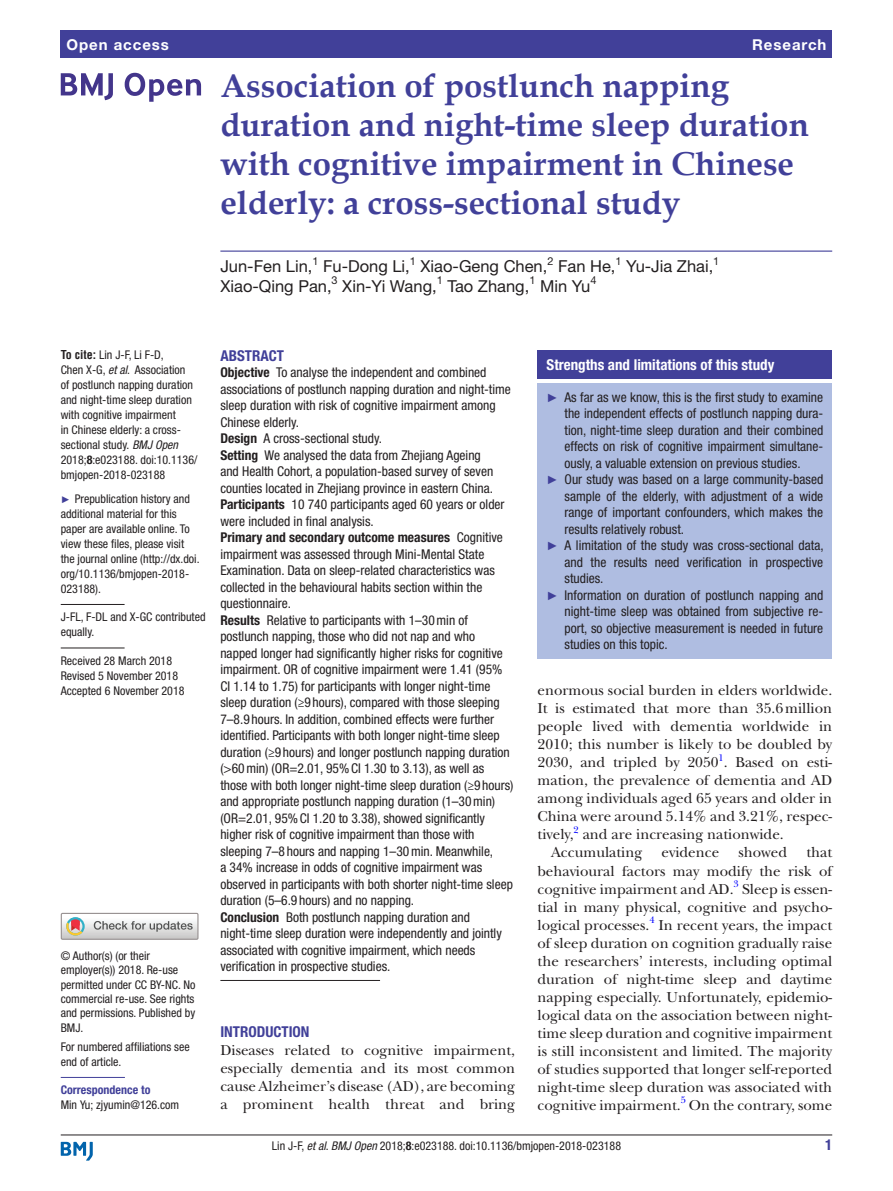
<style>
.page{position:relative;width:893px;height:1191px;background:#fff}
.page>*{position:absolute;margin:0;border:0;box-sizing:border-box;transform-origin:0 0}
.t1{font:700 33px/39px "Book Antiqua";color:#414099}
.t2{font:16.5px "Helvetica Neue LT Std";color:#231f20}
.t3{font:15px/18px "New Baskerville";color:#231f20;text-align:justify}
.t4{font:700 condensed 15px "Helvetica Neue LT Std";color:#fff}
.t5{font:700 condensed 15px "Helvetica Neue LT Std";color:#414099}
.t6{font:700 15px "Helvetica Neue LT Std";letter-spacing:.065em;color:#fff}
.t7{font:condensed 13.5px/16.5px "Helvetica Neue LT Std";color:#231f20}
.t8{font:condensed 12px/15px "Helvetica Neue LT Std";color:#231f20}
.t9{font:700 condensed 12px "Helvetica Neue LT Std";color:#414099}
.t10{font:10.95px "Helvetica Neue LT Std";color:#231f20}
.t11{font:9.9px "New Baskerville";color:#00f}
.s1{font-family:"Helvetica LT Std";font-weight:700}
.s2{font-style:italic}
.s3{font-weight:700}
.s4{font-family:"Arial";font-stretch:normal;font-size:9.75px;color:#414099}
.s5{font-family:"Arial";font-stretch:normal;font-size:12px;color:#414099}
</style>
<div class="page">
<hr style="left:61px;top:1134px;width:771px;height:1px;background:#231f20">
<svg style="left:61px;top:1141px;width:32px;height:19px"></svg>
<div style="left:61px;top:31px;width:771px;height:27px;background:#414099"></div>
<hr style="left:220px;top:250px;width:612px;height:2px;background:#414099">
<hr style="left:61px;top:604px;width:64px;height:1px;background:#231f20">
<hr style="left:61px;top:647px;width:64px;height:1px;background:#231f20">
<hr style="left:61px;top:1077px;width:64px;height:1px;background:#414099">
<svg style="left:61px;top:73px;width:52px;height:27px"></svg>
<svg style="left:125px;top:73px;width:76px;height:29px"></svg>
<div style="left:61px;top:912px;width:138px;height:27px;border:1px solid #969090"></div>
<svg style="left:61px;top:913px;width:137px;height:26px"></svg>
<hr style="left:220px;top:980px;width:160px;height:1px;background:#231f20">
<div style="left:538px;top:350px;width:294px;height:29px;background:#414099"></div>
<div style="left:538px;top:383px;width:294px;height:275px;background:#afbde1"></div>
<p class="t6" style="left:66px;top:35px;width:104px">Open access</p>
<p class="t6" style="left:752px;top:35px;width:76px">Research</p>
<h1 class="t1" style="left:220px;top:66px;width:590px">Association of postlunch napping duration and night-time sleep duration with cognitive impairment in Chinese elderly: a cross-sectional study</h1>
<p class="t2" style="left:220px;top:257px;width:94px">Jun-Fen Lin,</p>
<p class="t10" style="left:312px;top:254px;width:8px">1</p>
<p class="t2" style="left:323px;top:257px;width:88px">Fu-Dong Li,</p>
<p class="t10" style="left:410px;top:254px;width:8px">1</p>
<p class="t2" style="left:421px;top:257px;width:128px">Xiao-Geng Chen,</p>
<p class="t10" style="left:547px;top:254px;width:8px">2</p>
<p class="t2" style="left:558px;top:257px;width:59px">Fan He,</p>
<p class="t10" style="left:615px;top:254px;width:8px">1</p>
<p class="t2" style="left:626px;top:257px;width:89px">Yu-Jia Zhai,</p>
<p class="t10" style="left:713px;top:254px;width:8px">1</p>
<p class="t2" style="left:220px;top:276px;width:113px">Xiao-Qing Pan,</p>
<p class="t10" style="left:332px;top:274px;width:8px">3</p>
<p class="t2" style="left:342px;top:276px;width:96px">Xin-Yi Wang,</p>
<p class="t10" style="left:437px;top:274px;width:8px">1</p>
<p class="t2" style="left:447px;top:276px;width:83px">Tao Zhang,</p>
<p class="t10" style="left:529px;top:274px;width:8px">1</p>
<p class="t2" style="left:540px;top:276px;width:52px">Min Yu</p>
<p class="t10" style="left:590px;top:274px;width:8px">4</p>
<p class="t8" style="left:61px;top:347px;width:138px"><span class="s1">To cite:</span> Lin J-F, Li F-D,<br>Chen X-G, <span class="s2">et al</span>. Association<br>of postlunch napping duration and night-time sleep duration with cognitive impairment<br>in Chinese elderly: a cross&shy;sectional study. <span class="s2">BMJ Open<br></span>2018;<span class="s3">8</span>:e023188. doi:10.1136/ bmjopen-2018-023188</p>
<p class="t8" style="left:61px;top:491px;width:140px"><span class="s4">►</span> Prepublication history and additional material for this paper are available online. To view these files, please visit the journal online (http://dx.doi. org/10.1136/bmjopen-2018-<br>023188).</p>
<p class="t8" style="left:61px;top:609px;width:146px">J-FL, F-DL and X-GC contributed equally.</p>
<p class="t8" style="left:61px;top:653px;width:125px">Received 28 March 2018<br>Revised 5 November 2018<br>Accepted 6 November 2018</p>
<p class="t8" style="left:61px;top:948px;width:136px;line-height:14.4px">© Author(s) (or their employer(s)) 2018. Re-use permitted under CC BY-NC. No commercial re-use. See rights and permissions. Published by<br>BMJ.</p>
<p class="t8" style="left:61px;top:1039px;width:130px">For numbered affiliations see end of article.</p>
<p class="t9" style="left:61px;top:1082px;width:91px">Correspondence to</p>
<p class="t8" style="left:61px;top:1097px;width:120px">Min Yu; zjyumin@126.com</p>
<p class="t5" style="left:220px;top:346px;width:65px">Abstract</p>
<p class="t7" style="left:220px;top:364px;width:295px"><span class="s3">Objective</span> To analyse the independent and combined associations of postlunch napping duration and night-time sleep duration with risk of cognitive impairment among Chinese elderly.<br><span class="s3">Design</span> A cross-sectional study.<br><span class="s3">Setting</span> We analysed the data from Zhejiang Ageing<br>and Health Cohort, a population-based survey of seven counties located in Zhejiang province in eastern China.<br><span class="s3">Participants</span> 10 740 participants aged 60 years or older were included in final analysis.<br><span class="s3">Primary and secondary outcome measures</span> Cognitive impairment was assessed through Mini-Mental State Examination. Data on sleep-related characteristics was collected in the behavioural habits section within the questionnaire.<br><span class="s3">Results</span> Relative to participants with 1–30min of postlunch napping, those who did not nap and who napped longer had significantly higher risks for cognitive impairment. OR of cognitive impairment were 1.41 (95% CI 1.14 to 1.75) for participants with longer night-time sleep duration (≥9 hours), compared with those sleeping 7–8.9 hours. In addition, combined effects were further identified. Participants with both longer night-time sleep duration (≥9 hours) and longer postlunch napping duration (&gt;60min) (OR=2.01, 95%CI 1.30 to 3.13), as well as those with both longer night-time sleep duration (≥9 hours) and appropriate postlunch napping duration (1–30min) (OR=2.01, 95%CI 1.20 to 3.38), showed significantly higher risk of cognitive impairment than those with sleeping 7–8 hours and napping 1–30min. Meanwhile,<br>a 34% increase in odds of cognitive impairment was observed in participants with both shorter night-time sleep duration (5–6.9 hours) and no napping.<br><span class="s3">Conclusion</span> Both postlunch napping duration and night-time sleep duration were independently and jointly associated with cognitive impairment, which needs verification in prospective studies.</p>
<p class="t5" style="left:220px;top:1023px;width:91px">Introduction</p>
<p class="t3" style="left:220px;top:1041px;width:296px">Diseases related to cognitive impairment, especially dementia and its most common cause Alzheimer’s disease (AD), are becoming a prominent health threat and bring</p>
<p class="t4" style="left:547px;top:355px;width:229px">Strengths and limitations of this study</p>
<p class="t7" style="left:547px;top:388px;width:278px"><span class="s5">►</span> As far as we know, this is the first study to examine</p>
<p class="t7" style="left:565px;top:405px;width:260px">the independent effects of postlunch napping dura-</p>
<p class="t7" style="left:565px;top:421px;width:260px">tion, night-time sleep duration and their combined</p>
<p class="t7" style="left:565px;top:438px;width:260px">effects on risk of cognitive impairment simultane-</p>
<p class="t7" style="left:565px;top:454px;width:238px">ously, a valuable extension on previous studies.</p>
<p class="t7" style="left:547px;top:471px;width:278px"><span class="s5">►</span> Our study was based on a large community-based</p>
<p class="t7" style="left:565px;top:487px;width:260px">sample of the elderly, with adjustment of a wide</p>
<p class="t7" style="left:565px;top:504px;width:260px">range of important confounders, which makes the</p>
<p class="t7" style="left:565px;top:520px;width:121px">results relatively robust.</p>
<p class="t7" style="left:547px;top:537px;width:279px"><span class="s5">►</span> A limitation of the study was cross-sectional data,</p>
<p class="t7" style="left:565px;top:553px;width:260px">and the results need verification in prospective</p>
<p class="t7" style="left:565px;top:570px;width:40px">studies.</p>
<p class="t7" style="left:547px;top:586px;width:278px"><span class="s5">►</span> Information on duration of postlunch napping and</p>
<p class="t7" style="left:565px;top:603px;width:260px">night-time sleep was obtained from subjective re-</p>
<p class="t7" style="left:565px;top:619px;width:260px">port, so objective measurement is needed in future</p>
<p class="t7" style="left:565px;top:636px;width:105px">studies on this topic.</p>
<p class="t3" style="left:538px;top:681px;width:296px">enormous social burden in elders worldwide.</p>
<p class="t3" style="left:538px;top:699px;width:296px">It is estimated that more than 35.6million</p>
<p class="t3" style="left:538px;top:717px;width:296px">people lived with dementia worldwide in</p>
<p class="t3" style="left:538px;top:735px;width:296px">2010; this number is likely to be doubled by</p>
<p class="t3" style="left:538px;top:753px;width:296px">2030, and tripled by 2050<sup>1</sup>. Based on esti-</p>
<p class="t3" style="left:538px;top:771px;width:296px">mation, the prevalence of dementia and AD</p>
<p class="t3" style="left:538px;top:789px;width:296px">among individuals aged 65 years and older in</p>
<p class="t3" style="left:538px;top:807px;width:296px">China were around 5.14% and 3.21%, respec-</p>
<p class="t3" style="left:538px;top:825px;width:248px">tively,<sup>2</sup> and are increasing nationwide.</p>
<p class="t3" style="left:551px;top:843px;width:93px">Accumulating</p>
<p class="t3" style="left:662px;top:843px;width:59px">evidence</p>
<p class="t3" style="left:738px;top:843px;width:50px">showed</p>
<p class="t3" style="left:538px;top:843px;width:296px;text-indent:269px">that behavioural factors may modify the risk of cognitive impairment and AD.</p>
<p class="t11" style="left:734px;top:877px;width:7px">3</p>
<p class="t3" style="left:538px;top:879px;width:296px;text-indent:204px">Sleep is essen&shy;tial in many physical, cognitive and psycho&shy;logical processes.</p>
<p class="t11" style="left:649px;top:913px;width:7px">4</p>
<p class="t3" style="left:538px;top:915px;width:296px;text-indent:121px">In recent years, the impact of sleep duration on cognition gradually raise the researchers’ interests, including optimal duration of night-time sleep and daytime napping especially. Unfortunately, epidemio&shy;logical data on the association between night&shy;time sleep duration and cognitive impairment is still inconsistent and limited. The majority of studies supported that longer self-reported night-time sleep duration was associated with cognitive impairment.<sup>5</sup> On the contrary, some</p>
<p class="t8" style="left:272px;top:1137px;width:351px">Lin J-F, <span class="s2">et al</span>. <span class="s2">BMJ Open</span> 2018;<span class="s3">8</span>:e023188. doi:10.1136/bmjopen-2018-023188</p>
<p class="t5" style="left:825px;top:1135px;width:9px">1</p>
</div>
